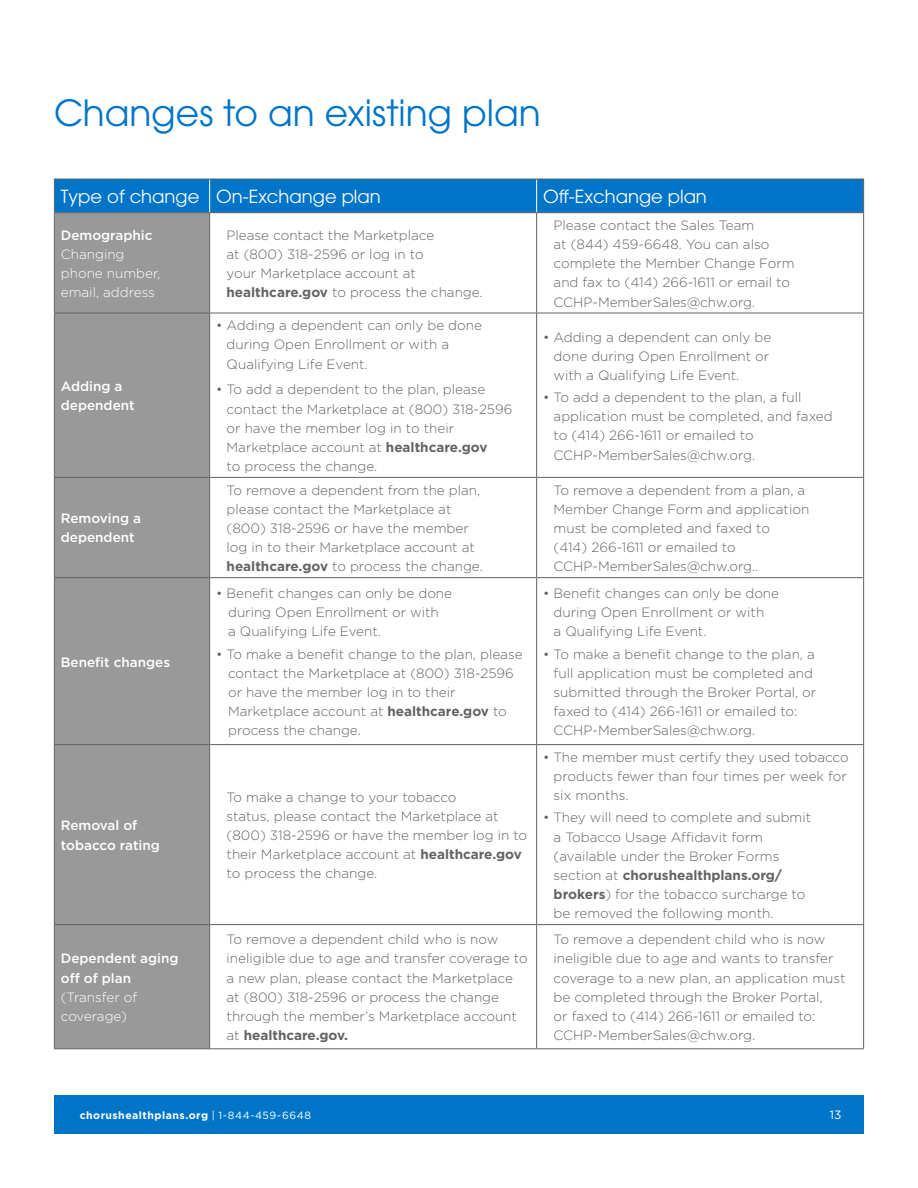
<style>
.page{position:relative;width:918px;height:1188px;background:#fff}
.page>*{position:absolute;margin:0;border:0;box-sizing:border-box;transform-origin:0 0}
.page_headings{font:36px "ITC Avant Garde Pro";color:#0075c8}
.t1{font:18px "ITC Avant Garde Pro";color:#fff}
.t2{font:300 13.5px/19.2px "Gotham";color:#636366}
.t3{font:500 13.5px/19.2px "Gotham";color:#fff}
.t4{font:300 13.5px/19.2px "Gotham";color:#fff}
.t5{font:12px "Gotham";color:#fff}
.t6{font:700 10.5px "Gotham";letter-spacing:.045em;color:#fff}
.s1{font-weight:700}
.s2{font-weight:400}
</style>
<div class="page">
<div style="left:54px;top:1095px;width:810px;height:39px;background:#0075c8"></div>
<div style="left:55px;top:180px;width:808px;height:32px;background:#0075c8"></div>
<div style="left:55px;top:213px;width:154px;height:835px;background:#999"></div>
<hr style="left:209px;top:179px;width:1px;height:33px;background:#fff">
<hr style="left:536px;top:179px;width:1px;height:33px;background:#fff">
<hr style="left:54px;top:213px;width:1px;height:100px;background:#636366">
<hr style="left:209px;top:213px;width:1px;height:100px;background:#636366">
<hr style="left:536px;top:213px;width:1px;height:100px;background:#636366">
<hr style="left:863px;top:213px;width:1px;height:100px;background:#636366">
<hr style="left:54px;top:313px;width:156px;height:1px;background:#636366">
<hr style="left:54px;top:313px;width:1px;height:164px;background:#636366">
<hr style="left:210px;top:313px;width:327px;height:1px;background:#636366">
<hr style="left:209px;top:313px;width:1px;height:164px;background:#636366">
<hr style="left:537px;top:313px;width:327px;height:1px;background:#636366">
<hr style="left:536px;top:313px;width:1px;height:164px;background:#636366">
<hr style="left:863px;top:313px;width:1px;height:164px;background:#636366">
<hr style="left:54px;top:477px;width:156px;height:1px;background:#636366">
<hr style="left:54px;top:478px;width:1px;height:99px;background:#636366">
<hr style="left:210px;top:477px;width:327px;height:1px;background:#636366">
<hr style="left:209px;top:478px;width:1px;height:99px;background:#636366">
<hr style="left:537px;top:477px;width:327px;height:1px;background:#636366">
<hr style="left:536px;top:478px;width:1px;height:99px;background:#636366">
<hr style="left:863px;top:478px;width:1px;height:99px;background:#636366">
<hr style="left:54px;top:577px;width:156px;height:1px;background:#636366">
<hr style="left:54px;top:578px;width:1px;height:166px;background:#636366">
<hr style="left:210px;top:577px;width:327px;height:1px;background:#636366">
<hr style="left:209px;top:578px;width:1px;height:166px;background:#636366">
<hr style="left:537px;top:577px;width:327px;height:1px;background:#636366">
<hr style="left:536px;top:578px;width:1px;height:166px;background:#636366">
<hr style="left:863px;top:578px;width:1px;height:166px;background:#636366">
<hr style="left:54px;top:744px;width:156px;height:1px;background:#636366">
<hr style="left:54px;top:745px;width:1px;height:179px;background:#636366">
<hr style="left:210px;top:744px;width:327px;height:1px;background:#636366">
<hr style="left:209px;top:745px;width:1px;height:179px;background:#636366">
<hr style="left:537px;top:744px;width:327px;height:1px;background:#636366">
<hr style="left:536px;top:745px;width:1px;height:179px;background:#636366">
<hr style="left:863px;top:745px;width:1px;height:179px;background:#636366">
<hr style="left:54px;top:924px;width:156px;height:1px;background:#636366">
<hr style="left:54px;top:925px;width:1px;height:123px;background:#636366">
<hr style="left:210px;top:924px;width:327px;height:1px;background:#636366">
<hr style="left:209px;top:925px;width:1px;height:123px;background:#636366">
<hr style="left:537px;top:924px;width:327px;height:1px;background:#636366">
<hr style="left:536px;top:925px;width:1px;height:123px;background:#636366">
<hr style="left:863px;top:925px;width:1px;height:123px;background:#636366">
<hr style="left:54px;top:1048px;width:156px;height:1px;background:#636366">
<hr style="left:210px;top:1048px;width:327px;height:1px;background:#636366">
<hr style="left:537px;top:1048px;width:327px;height:1px;background:#636366">
<hr style="left:54px;top:179px;width:156px;height:1px;background:#636366">
<hr style="left:54px;top:179px;width:1px;height:33px;background:#636366">
<hr style="left:210px;top:179px;width:327px;height:1px;background:#636366">
<hr style="left:537px;top:179px;width:327px;height:1px;background:#636366">
<hr style="left:863px;top:179px;width:1px;height:33px;background:#636366">
<hr style="left:54px;top:212px;width:156px;height:1px;background:#636366">
<hr style="left:210px;top:212px;width:327px;height:1px;background:#636366">
<hr style="left:537px;top:212px;width:327px;height:1px;background:#636366">
<p class="page_headings" style="left:54px;top:90px;width:488px">Changes to an existing plan</p>
<p class="t1" style="left:61px;top:185px;width:140px">Type of change</p>
<p class="t1" style="left:216px;top:185px;width:166px">On-Exchange plan</p>
<p class="t1" style="left:543px;top:185px;width:165px">Off-Exchange plan</p>
<p class="t3" style="left:61px;top:225px;width:93px">Demographic</p>
<p class="t4" style="left:61px;top:244px;width:101px">Changing phone number, email, address</p>
<p class="t2" style="left:227px;top:225px;width:258px">Please contact the Marketplace<br>at (800) 318‑2596 or log in to<br>your Marketplace account at <span class="s1">healthcare.gov</span> to process the change.</p>
<p class="t2" style="left:554px;top:215px;width:243px">Please contact the Sales Team<br>at (844) 459‑6648. You can also complete the Member Change Form and fax to (414) 266‑1611 or email to<br>CCHP‑MemberSales@chw.org.</p>
<p class="t3" style="left:61px;top:376px;width:75px">Adding a dependent</p>
<p class="t3" style="left:61px;top:509px;width:82px">Removing a dependent</p>
<p class="t3" style="left:61px;top:652px;width:111px">Benefit changes</p>
<p class="t3" style="left:61px;top:816px;width:101px">Removal of tobacco rating</p>
<p class="t3" style="left:61px;top:949px;width:119px">Dependent aging</p>
<p class="t3" style="left:61px;top:968px;width:72px">off of plan</p>
<p class="t4" style="left:61px;top:987px;width:78px">(Transfer of coverage)</p>
<p class="t2" style="left:227px;top:316px;width:257px;text-indent:-10px">• Adding a dependent can only be done during Open Enrollment or with a<br>Qualifying Life Event.</p>
<p class="t2" style="left:227px;top:380px;width:287px;text-indent:-10px">• To add a dependent to the plan, please contact the Marketplace at (800) 318-2596 or have the member log in to their Marketplace account at <span class="s1">healthcare.gov<br></span>to process the change.</p>
<p class="t2" style="left:554px;top:327px;width:219px;text-indent:-10px">• Adding a dependent can only be done during Open Enrollment or with a Qualifying Life Event.</p>
<p class="t2" style="left:554px;top:387px;width:281px;text-indent:-10px">• To add a dependent to the plan, a full application must be completed, and faxed to (414) 266-1611 or emailed to CCHP-MemberSales@chw.org.</p>
<p class="t2" style="left:227px;top:480px;width:258px">To remove a dependent from the plan, please contact the Marketplace at (800) 318-2596 or have the member log in to their Marketplace account at <span class="s1">healthcare.gov</span> to process the change.</p>
<p class="t2" style="left:554px;top:480px;width:257px">To remove a dependent from a plan, a<br>Member Change Form and application must be completed and faxed to<br>(414) 266-1611 or emailed to<br>CCHP-MemberSales@chw.org..</p>
<p class="t2" style="left:228px;top:583px;width:226px;text-indent:-12px">• Benefit changes can only be done during Open Enrollment or with<br>a Qualifying Life Event.</p>
<p class="t2" style="left:228px;top:644px;width:296px;text-indent:-12px">• To make a benefit change to the plan, please contact the Marketplace at (800) 318‑2596 or have the member log in to their Marketplace account at <span class="s1">healthcare.gov</span> to process the change.</p>
<p class="t2" style="left:227px;top:787px;width:302px">To make a change to your tobacco<br>status, please contact the Marketplace at (800) 318‑2596 or have the member log in to their Marketplace account at <span class="s1">healthcare.gov </span>to process the change.</p>
<p class="t2" style="left:554px;top:583px;width:227px;text-indent:-10px">• Benefit changes can only be done during Open Enrollment or with<br>a Qualifying Life Event.</p>
<p class="t2" style="left:554px;top:644px;width:264px;text-indent:-10px">• To make a benefit change to the plan, a full application must be completed and submitted through the Broker Portal, or faxed to (414) 266-1611 or emailed to:<br>CCHP-MemberSales@chw.org.</p>
<p class="t2" style="left:554px;top:747px;width:297px;text-indent:-10px">• The member must certify they used tobacco products fewer than four times per week for six months.</p>
<p class="t2" style="left:554px;top:808px;width:259px;text-indent:-10px">• They will need to complete and submit a Tobacco Usage Affidavit form (available under the Broker Forms section at <span class="s1">chorushealthplans.org/ brokers</span>) for the tobacco surcharge to be removed the following month.</p>
<p class="t2" style="left:227px;top:930px;width:303px">To remove a dependent child who is now ineligible due to age and transfer coverage to a new plan, please contact the Marketplace at (800) 318-2596 or process the change through the member’s Marketplace account at <span class="s1">healthcare.gov.</span></p>
<p class="t2" style="left:554px;top:930px;width:293px">To remove a dependent child who is now ineligible due to age and wants to transfer coverage to a new plan, an application must be completed through the Broker Portal,<br>or faxed to (414) 266-1611 or emailed to:<br>CCHP‑MemberSales@chw.org.</p>
<p class="t6" style="left:80px;top:1108px;width:233px">chorushealthplans.org <span class="s2">| 1-844-459-6648</span></p>
<p class="t5" style="left:830px;top:1107px;width:13px">13</p>
</div>
